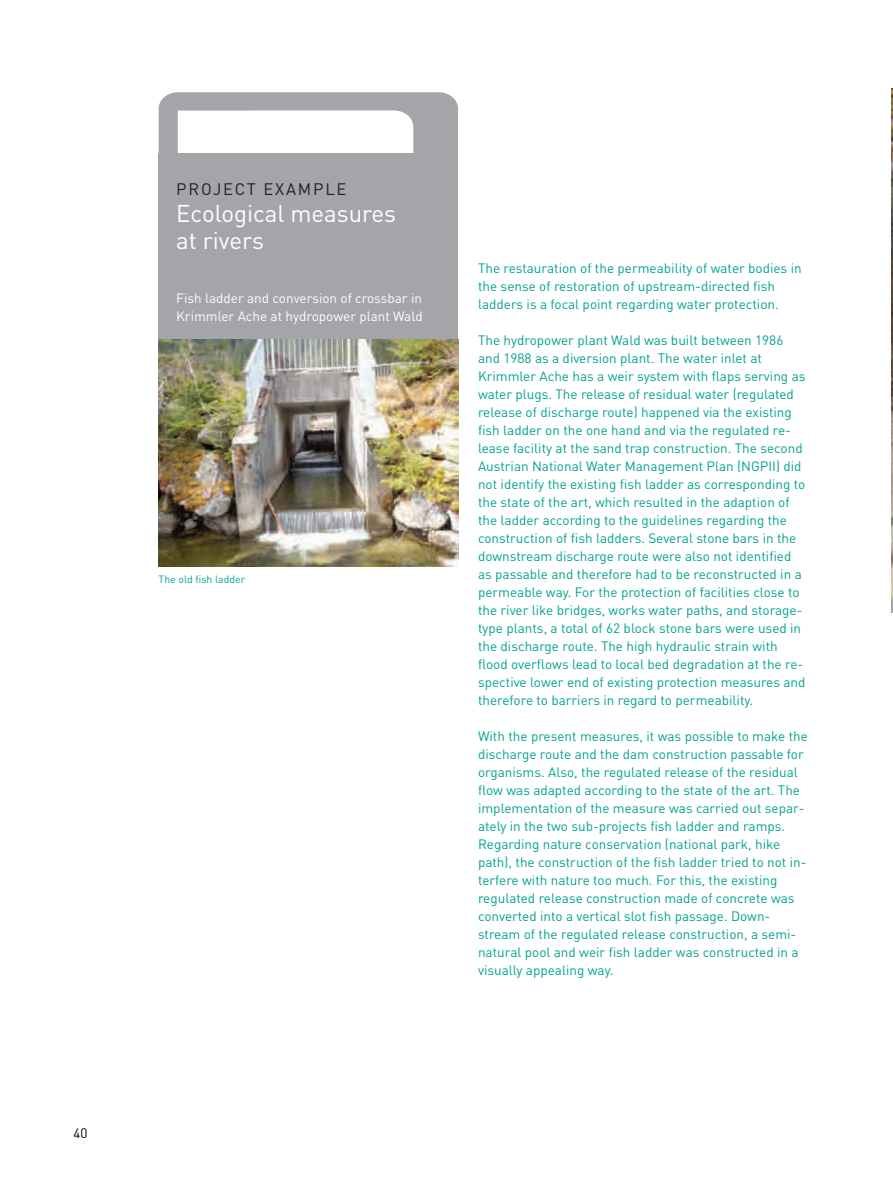
<style>
.page{position:relative;width:893px;height:1190px;background:#fff}
.page>*{position:absolute;margin:0;border:0;box-sizing:border-box;transform-origin:0 0}
.t1{font:24px/27px "DIN Pro";color:#fff}
.t2{font:16.5px "DIN Pro";letter-spacing:.11em;color:#231f20}
.t3{font:13.5px/18px "DIN Pro";color:#00a38a}
.t4{font:13.5px/18px "DIN Pro";color:#fff}
.t5{font:300 13.5px "DIN Pro";color:#231f20}
.t6{font:10.5px "DIN Pro";color:#00a38a}
</style>
<div class="page">
<img style="left:892px;top:88px;width:1px;height:524px">
<svg style="left:159px;top:92px;width:299px;height:61px"></svg>
<div style="left:159px;top:153px;width:299px;height:332px;background:#a4a5a9"></div>
<img style="left:159px;top:339px;width:299px;height:227px">
<p class="t5" style="left:74px;top:1128px;width:15px">40</p>
<p class="t2" style="left:176px;top:183px;width:172px">PROJECT EXAMPLE</p>
<h1 class="t1" style="left:176px;top:202px;width:221px">Ecological measures at rivers</h1>
<p class="t4" style="left:176px;top:290px;width:248px">Fish ladder and conversion of crossbar in<br>Krimmler Ache at hydropower plant Wald</p>
<p class="t6" style="left:159px;top:575px;width:88px">The old fish ladder</p>
<p class="t3" style="left:478px;top:260px;width:325px">The restauration of the permeability of water bodies in the sense of restoration of upstream-directed fish ladders is a focal point regarding water protection.</p>
<p class="t3" style="left:478px;top:332px;width:329px">The hydropower plant Wald was built between 1986 and 1988 as a diversion plant. The water inlet at Krimmler Ache has a weir system with flaps serving as water plugs. The release of residual water (regulated release of discharge route) happened via the existing fish ladder on the one hand and via the regulated re&shy;lease facility at the sand trap construction. The second Austrian National Water Management Plan (NGPII) did not identify the existing fish ladder as corresponding to the state of the art, which resulted in the adaption of the ladder according to the guidelines regarding the construction of fish ladders. Several stone bars in the downstream discharge route were also not identified as passable and therefore had to be reconstructed in a permeable way. For the protection of facilities close to the river like bridges, works water paths, and storage&shy;type plants, a total of 62 block stone bars were used in the discharge route. The high hydraulic strain with flood overflows lead to local bed degradation at the re&shy;spective lower end of existing protection measures and therefore to barriers in regard to permeability.</p>
<p class="t3" style="left:478px;top:728px;width:331px">With the present measures, it was possible to make the discharge route and the dam construction passable for organisms. Also, the regulated release of the residual flow was adapted according to the state of the art. The implementation of the measure was carried out separ&shy;ately in the two sub-projects fish ladder and ramps.<br>Regarding nature conservation (national park, hike path), the construction of the fish ladder tried to not in&shy;terfere with nature too much. For this, the existing regulated release construction made of concrete was converted into a vertical slot fish passage. Down&shy;stream of the regulated release construction, a semi&shy;natural pool and weir fish ladder was constructed in a visually appealing way.</p>
</div>
